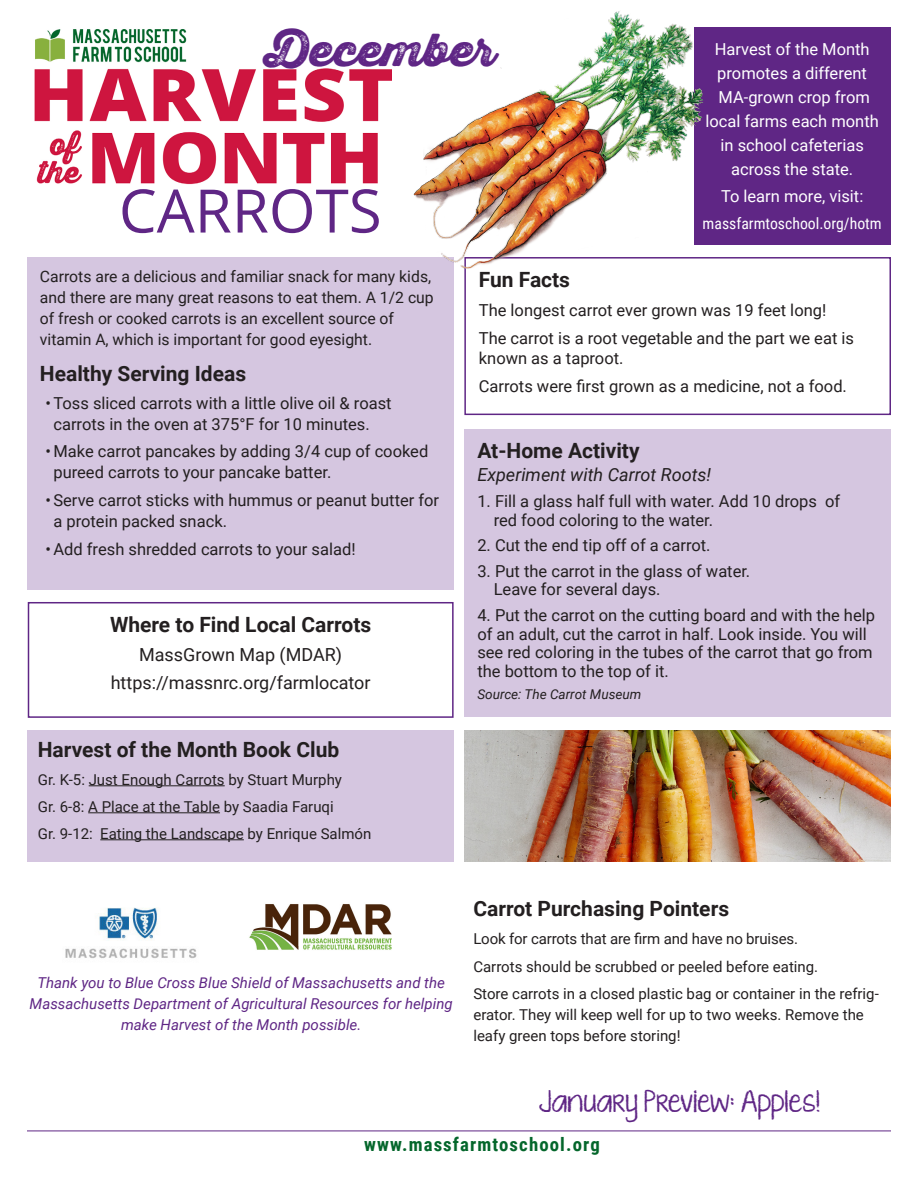
<style>
.page{position:relative;width:918px;height:1188px;background:#fff}
.page>*{position:absolute;margin:0;border:0;box-sizing:border-box;transform-origin:0 0}
.t1{font:60px "Open Sans";color:#5f2685}
.t2{font:45px "Thirsty Rough Blk Two";color:#5f2685}
.t3{font:22.5px "KG Ten Thousand Reasons";color:#5f2685}
.bulleted_text{font:700 21px "Roboto";color:#231f20}
.centered_2-line_bold{font:700 21px "Roboto";color:#231f20}
.bold_heading{font:700 21px "Roboto";color:#231f20}
.centered_text{font:700 21px "Roboto";color:#231f20}
.t4{font:700 18.75px "Roboto Condensed";letter-spacing:.06em;color:#04662b}
.centered_2-line_bold-2{font:18px/28.5px "Roboto";color:#231f20;text-align:center}
.t5{font:italic 18px "Roboto";color:#231f20}
.text{font:16.5px/18.8px "Roboto";color:#231f20}
.italic_callout{font:16.5px/24px "Roboto";color:#fff;text-align:center}
.text-2{font:15.75px/21px "Roboto";color:#231f20}
.italic_callout-2{font:15.75px "Roboto Condensed";color:#fff}
.text-3{font:15px/21px "Roboto";color:#231f20}
.italic_callout-3{font:italic 15px/21px "Roboto";color:#5f2685;text-align:center}
.bulleted_text-2{font:15px "Roboto";color:#231f20}
.t6{font:italic 13.5px "Roboto";color:#231f20}
</style>
<div class="page">
<div style="left:27px;top:257px;width:427px;height:333px;background:#d5c6e0"></div>
<div style="left:464px;top:430px;width:427px;height:287px;background:#d5c6e0"></div>
<div style="left:28px;top:602px;width:426px;height:116px;border:2px solid #5f2685"></div>
<img style="left:65px;top:907px;width:132px;height:52px">
<img style="left:249px;top:904px;width:143px;height:46px">
<div style="left:27px;top:730px;width:427px;height:132px;background:#d5c6e0"></div>
<hr style="left:89px;top:785px;width:136px;height:1px;background:#231f20">
<hr style="left:88px;top:812px;width:132px;height:1px;background:#231f20">
<hr style="left:100px;top:839px;width:144px;height:1px;background:#231f20">
<div style="left:464px;top:257px;width:427px;height:158px;border:2px solid #5f2685"></div>
<hr style="left:27px;top:1131px;width:864px;height:1px;background:#5f2685">
<img style="left:34px;top:29px;width:358px;height:156px">
<div style="left:694px;top:27px;width:196px;height:217px;background:#5f2685"></div>
<img style="left:413px;top:11px;width:298px;height:262px">
<img style="left:464px;top:730px;width:427px;height:132px">
<p class="t2" style="left:264px;top:15px;width:233px">December</p>
<p class="t1" style="left:119px;top:170px;width:264px">CARROTS</p>
<p class="italic_callout" style="left:705px;top:36px;width:175px">Harvest of the Month promotes a different<br>MA-grown crop from local farms each month in school cafeterias across the state.</p>
<p class="italic_callout" style="left:721px;top:183px;width:144px">To learn more, visit:</p>
<p class="italic_callout-2" style="left:703px;top:212px;width:181px">massfarmtoschool.org/hotm</p>
<p class="text-2" style="left:40px;top:265px;width:395px">Carrots are a delicious and familiar snack for many kids, and there are many great reasons to eat them. A 1/2 cup of fresh or cooked carrots is an excellent source of vitamin A, which is important for good eyesight.</p>
<p class="bold_heading" style="left:40px;top:359px;width:208px">Healthy Serving Ideas</p>
<p class="text" style="left:53px;top:392px;width:340px;line-height:21px;text-indent:-8px">• Toss sliced carrots with a little olive oil &amp; roast carrots in the oven at 375°F for 10 minutes.</p>
<p class="text" style="left:53px;top:440px;width:376px;line-height:21px;text-indent:-8px">• Make carrot pancakes by adding 3/4 cup of cooked pureed carrots to your pancake batter.</p>
<p class="text" style="left:53px;top:489px;width:387px;line-height:21px;text-indent:-8px">• Serve carrot sticks with hummus or peanut butter for a protein packed snack.</p>
<p class="text" style="left:45px;top:539px;width:312px">•Add fresh shredded carrots to your salad!</p>
<p class="centered_2-line_bold" style="left:110px;top:610px;width:263px">Where to Find Local Carrots</p>
<p class="centered_2-line_bold-2" style="left:111px;top:639px;width:261px">MassGrown Map (MDAR) https://massnrc.org/farmlocator</p>
<p class="bulleted_text" style="left:38px;top:735px;width:303px">Harvest of the Month Book Club</p>
<p class="bulleted_text-2" style="left:38px;top:769px;width:306px">Gr. K-5: Just Enough Carrots by Stuart Murphy</p>
<p class="bulleted_text-2" style="left:38px;top:796px;width:297px">Gr. 6-8: A Place at the Table by Saadia Faruqi</p>
<p class="bulleted_text-2" style="left:38px;top:823px;width:335px">Gr. 9-12: Eating the Landscape by Enrique Salmón</p>
<p class="centered_text" style="left:479px;top:265px;width:93px">Fun Facts</p>
<p class="text" style="left:479px;top:300px;width:349px">The longest carrot ever grown was 19 feet long!</p>
<p class="text" style="left:479px;top:328px;width:377px;line-height:19.5px">The carrot is a root vegetable and the part we eat is known as a taproot.</p>
<p class="text" style="left:479px;top:376px;width:370px">Carrots were first grown as a medicine, not a food.</p>
<p class="bulleted_text" style="left:477px;top:436px;width:164px">At-Home Activity</p>
<p class="t5" style="left:477px;top:462px;width:235px">Experiment with Carrot Roots!</p>
<p class="text" style="left:494px;top:491px;width:348px;text-indent:-16px">1. Fill a glass half full with water. Add 10 drops of red food coloring to the water.</p>
<p class="text" style="left:477px;top:535px;width:235px">2. Cut the end tip off of a carrot.</p>
<p class="text" style="left:494px;top:561px;width:258px;text-indent:-16px">3. Put the carrot in the glass of water.<br>Leave for several days.</p>
<p class="text" style="left:477px;top:605px;width:399px">4. Put the carrot on the cutting board and with the help of an adult, cut the carrot in half. Look inside. You will see red coloring in the tubes of the carrot that go from the bottom to the top of it.</p>
<p class="t6" style="left:477px;top:685px;width:165px">Source: The Carrot Museum</p>
<p class="italic_callout-3" style="left:30px;top:971px;width:425px">Thank you to Blue Cross Blue Shield of Massachusetts and the<br>Massachusetts Department of Agricultural Resources for helping make Harvest of the Month possible.</p>
<p class="bulleted_text" style="left:473px;top:894px;width:257px">Carrot Purchasing Pointers</p>
<p class="text-3" style="left:473px;top:928px;width:326px">Look for carrots that are firm and have no bruises.</p>
<p class="text-3" style="left:473px;top:955px;width:346px">Carrots should be scrubbed or peeled before eating.</p>
<p class="text-3" style="left:473px;top:983px;width:407px">Store carrots in a closed plastic bag or container in the refrig&shy;erator. They will keep well for up to two weeks. Remove the leafy green tops before storing!</p>
<p class="t3" style="left:539px;top:1084px;width:283px">January Preview: Apples!</p>
<p class="t4" style="left:364px;top:1131px;width:237px">www.massfarmtoschool.org</p>
</div>
